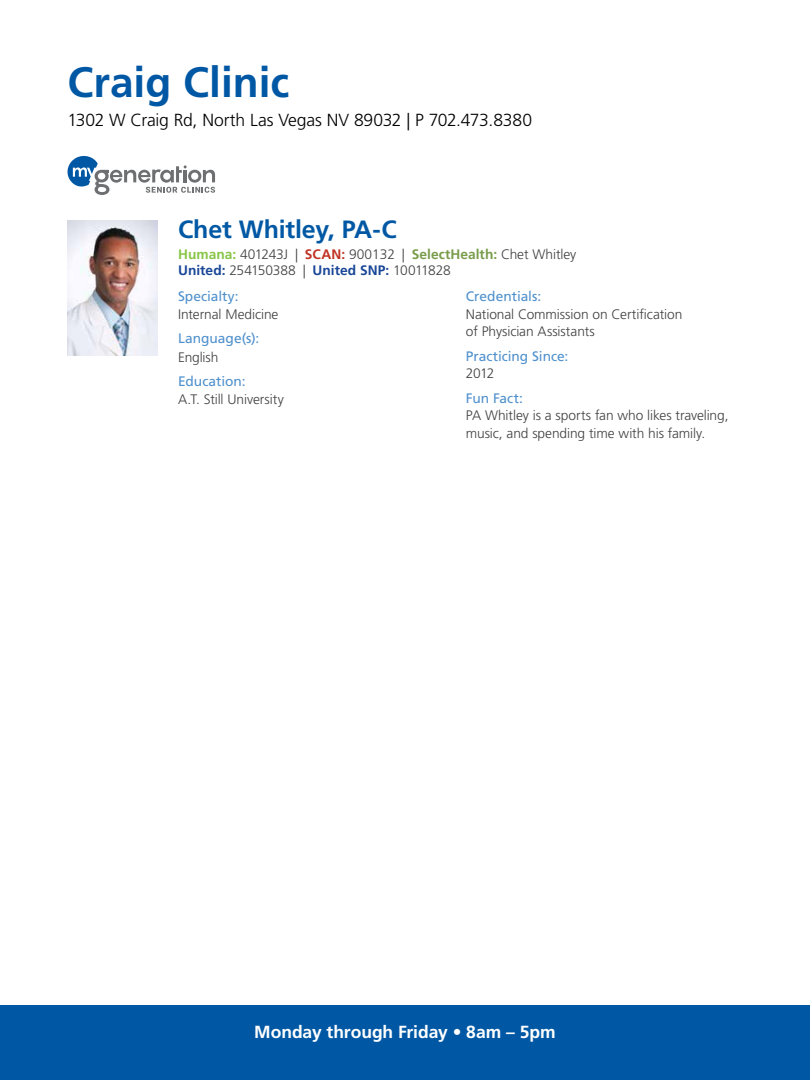
<style>
.page{position:relative;width:810px;height:1080px;background:#fff}
.page>*{position:absolute;margin:0;border:0;box-sizing:border-box;transform-origin:0 0}
.t1{font:700 42.5px "Frutiger LT Std";color:#0058a4}
.t2{font:700 25px "Frutiger LT Std";letter-spacing:-.005em;color:#0058a4}
.t3{font:300 17.5px "Frutiger LT Std";letter-spacing:-.01em;color:#000}
.t4{font:700 17.5px "Frutiger LT Std";letter-spacing:-.005em;color:#fff}
.t5{font:300 13.75px/17.5px "Frutiger LT Std";letter-spacing:-.01em;color:#414042}
.t6{font:13.75px "Frutiger LT Std";color:#5091cd}
.s1{font-weight:700;color:#87c546}
.s2{font-weight:700;color:#c13324}
.s3{font-weight:700;color:#789c4a}
.s4{font-weight:700;color:#1a4798}
</style>
<div class="page">
<div style="left:0;top:1005px;width:810px;height:75px;background:#0058a4"></div>
<img style="left:67px;top:221px;width:90px;height:135px">
<svg style="left:68px;top:156px;width:147px;height:39px"></svg>
<h1 class="t1" style="left:68px;top:57px;width:223px">Craig Clinic</h1>
<p class="t3" style="left:68px;top:110px;width:466px">1302 W Craig Rd, North Las Vegas NV 89032 | P 702.473.8380</p>
<h2 class="t2" style="left:178px;top:215px;width:220px">Chet Whitley, PA-C</h2>
<p class="t5" style="left:178px;top:246px;width:400px;line-height:16.5px"><span class="s1">Humana:</span> 401243J | <span class="s2">SCAN:</span> 900132 | <span class="s3">SelectHealth:</span> Chet Whitley<br><span class="s4">United:</span> 254150388 | <span class="s4">United SNP:</span> 10011828</p>
<p class="t6" style="left:178px;top:288px;width:62px">Specialty:</p>
<p class="t5" style="left:178px;top:305px;width:102px">Internal Medicine</p>
<p class="t6" style="left:178px;top:330px;width:83px">Language(s):</p>
<p class="t5" style="left:178px;top:349px;width:42px">English</p>
<p class="t6" style="left:178px;top:373px;width:69px">Education:</p>
<p class="t5" style="left:178px;top:390px;width:107px">A.T. Still University</p>
<p class="t6" style="left:466px;top:288px;width:77px">Credentials:</p>
<p class="t5" style="left:466px;top:305px;width:218px">National Commission on Certification of Physician Assistants</p>
<p class="t6" style="left:466px;top:348px;width:104px">Practicing Since:</p>
<p class="t5" style="left:466px;top:365px;width:30px">2012</p>
<p class="t6" style="left:466px;top:390px;width:59px">Fun Fact:</p>
<p class="t5" style="left:466px;top:407px;width:264px">PA Whitley is a sports fan who likes traveling, music, and spending time with his family.</p>
<p class="t4" style="left:254px;top:1021px;width:303px">Monday through Friday • 8am – 5pm</p>
</div>
